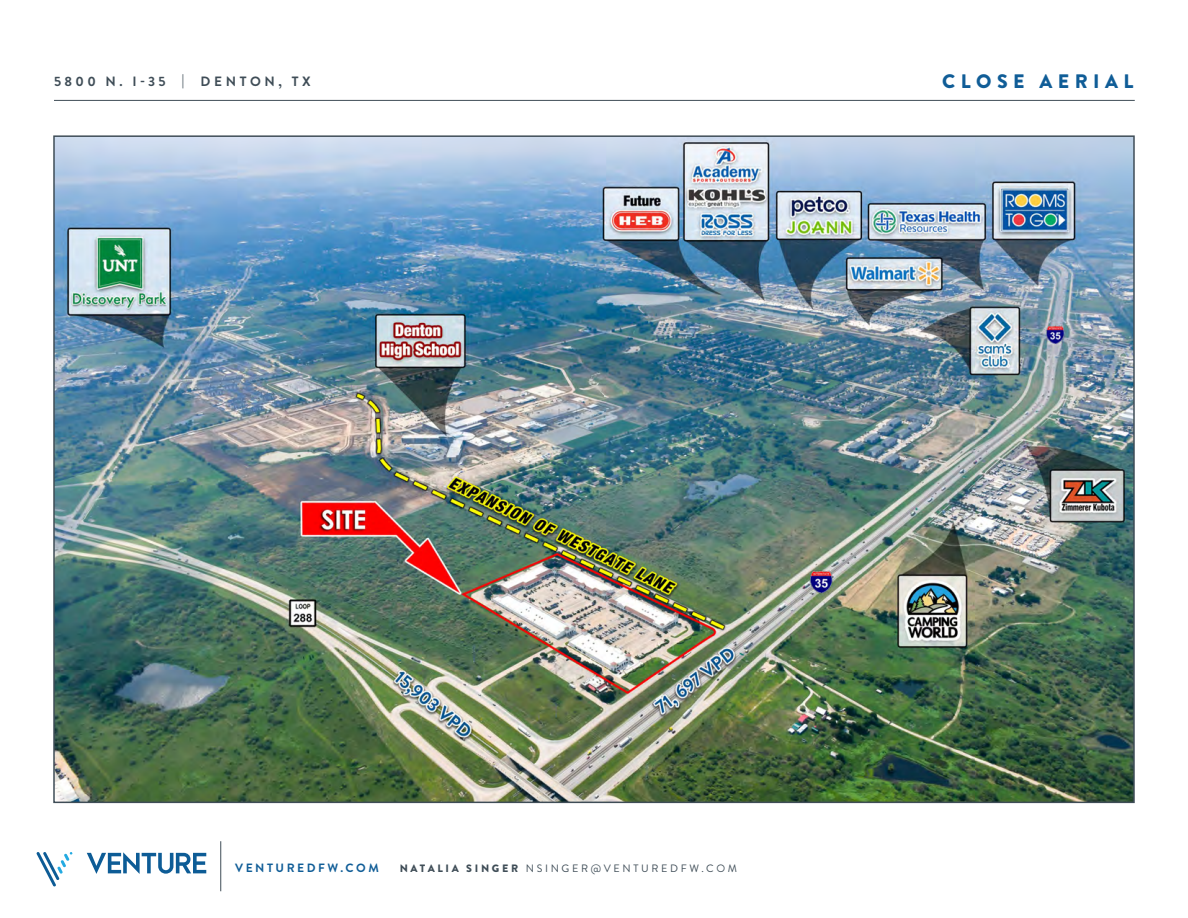
<style>
.page{position:relative;width:1188px;height:918px;background:#fff}
.page>*{position:absolute;margin:0;border:0;box-sizing:border-box;transform-origin:0 0}
.t1{font:900 19.5px "Brandon Grotesque";letter-spacing:.28em;color:#105d97}
.t2{font:700 13.5px "Brandon Grotesque";letter-spacing:.265em;color:#3f4d57}
.t3{font:700 12px "Brandon Grotesque";letter-spacing:.21em;color:#105d97}
.t4{font:10.65px "Brandon Grotesque";letter-spacing:.25em;color:#3f4d57}
.s1{font-weight:900}
</style>
<div class="page">
<svg style="left:37px;top:852px;width:36px;height:34px"></svg>
<svg style="left:87px;top:852px;width:119px;height:22px"></svg>
<hr style="left:220px;top:841px;width:1px;height:50px;background:#3f4d57">
<hr style="left:54px;top:100px;width:1081px;height:1px;background:#3f4d57">
<img style="left:56px;top:138px;width:1076px;height:662px">
<p class="t2" style="left:54px;top:72px;width:258px">5800 N. I-35 | DENTON, TX</p>
<p class="t1" style="left:942px;top:67px;width:193px">CLOSE AERIAL</p>
<p class="t3" style="left:235px;top:860px;width:145px">VENTUREDFW.COM</p>
<p class="t4" style="left:400px;top:861px;width:339px"><span class="s1">NATALIA SINGER</span> NSINGER@VENTUREDFW.COM</p>
</div>
